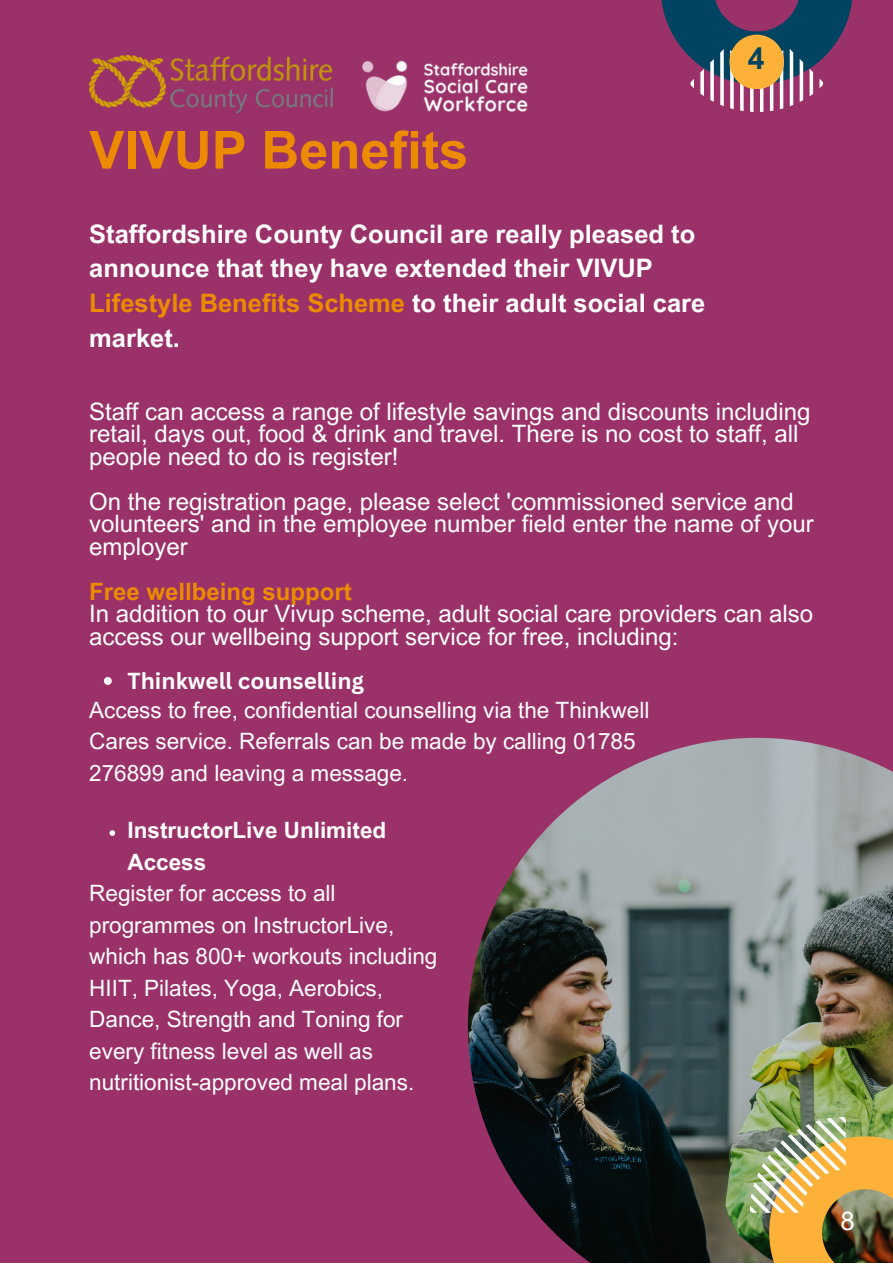
<style>
.page{position:relative;width:893px;height:1264px;background:#fff}
.page>*{position:absolute;margin:0;border:0;box-sizing:border-box;transform-origin:0 0}
.t1{font:700 52.5px "Arial MT Pro";color:#ed8b00}
.t2{font:700 30.15px "Arial MT Pro";color:#004461}
.t3{font:25.8px "Arial MT Pro";color:#fff}
.t4{font:700 25.5px/34.8px "Arial MT Pro";color:#fff}
.t5{font:24px/22.5px "Arial MT Pro";color:#fff}
.t6{font:700 24px "Arial MT Pro";color:#ed8b00}
.t7{font:22.5px/31.5px "Arial MT Pro";color:#fff}
.t8{font:700 22.5px/31.5px "Arial MT Pro";color:#fff}
.t9{font:700 22.5px "Canva Sans";color:#fff}
.s1{color:#ed8b00}
</style>
<div class="page">
<div style="left:0;top:0;width:892px;height:1262px;background:#9a3269"></div>
<img style="left:468px;top:737px;width:424px;height:525px">
<img style="left:750px;top:1116px;width:142px;height:146px">
<svg style="left:661px;top:0;width:192px;height:112px"></svg>
<div style="left:729px;top:35px;width:55px;height:54px;background:#feb139;border-radius:50%"></div>
<img style="left:89px;top:56px;width:243px;height:56px">
<img style="left:362px;top:60px;width:166px;height:52px">
<svg style="left:109px;top:830px;width:6px;height:5px"></svg>
<svg style="left:104px;top:677px;width:8px;height:8px"></svg>
<p class="t1" style="left:89px;top:130px;width:380px">VIVUP Benefits</p>
<p class="t4" style="left:89px;top:219px;width:617px">Staffordshire County Council are really pleased to announce that they have extended their VIVUP <span class="s1">Lifestyle Benefits Scheme</span> to their adult social care market.</p>
<p class="t2" style="left:747px;top:47px;width:18px">4</p>
<p class="t5" style="left:89px;top:403px;width:722px">Staff can access a range of lifestyle savings and discounts including retail, days out, food &amp; drink and travel. There is no cost to staff, all people need to do is register!</p>
<p class="t5" style="left:89px;top:493px;width:726px">On the registration page, please select 'commissioned service and volunteers' and in the employee number field enter the name of your employer</p>
<p class="t6" style="left:89px;top:582px;width:264px">Free wellbeing support</p>
<p class="t5" style="left:89px;top:605px;width:725px">In addition to our Vivup scheme, adult social care providers can also access our wellbeing support service for free, including:</p>
<p class="t9" style="left:127px;top:665px;width:238px">Thinkwell counselling</p>
<p class="t7" style="left:89px;top:696px;width:561px">Access to free, confidential counselling via the Thinkwell<br>Cares service. Referrals can be made by calling 01785<br>276899 and leaving a message.</p>
<p class="t8" style="left:127px;top:817px;width:260px">InstructorLive Unlimited<br>Access</p>
<p class="t7" style="left:89px;top:880px;width:349px">Register for access to all programmes on InstructorLive, which has 800+ workouts including<br>HIIT, Pilates, Yoga, Aerobics,<br>Dance, Strength and Toning for every fitness level as well as nutritionist-approved meal plans.</p>
<p class="t3" style="left:840px;top:1211px;width:16px">8</p>
</div>
